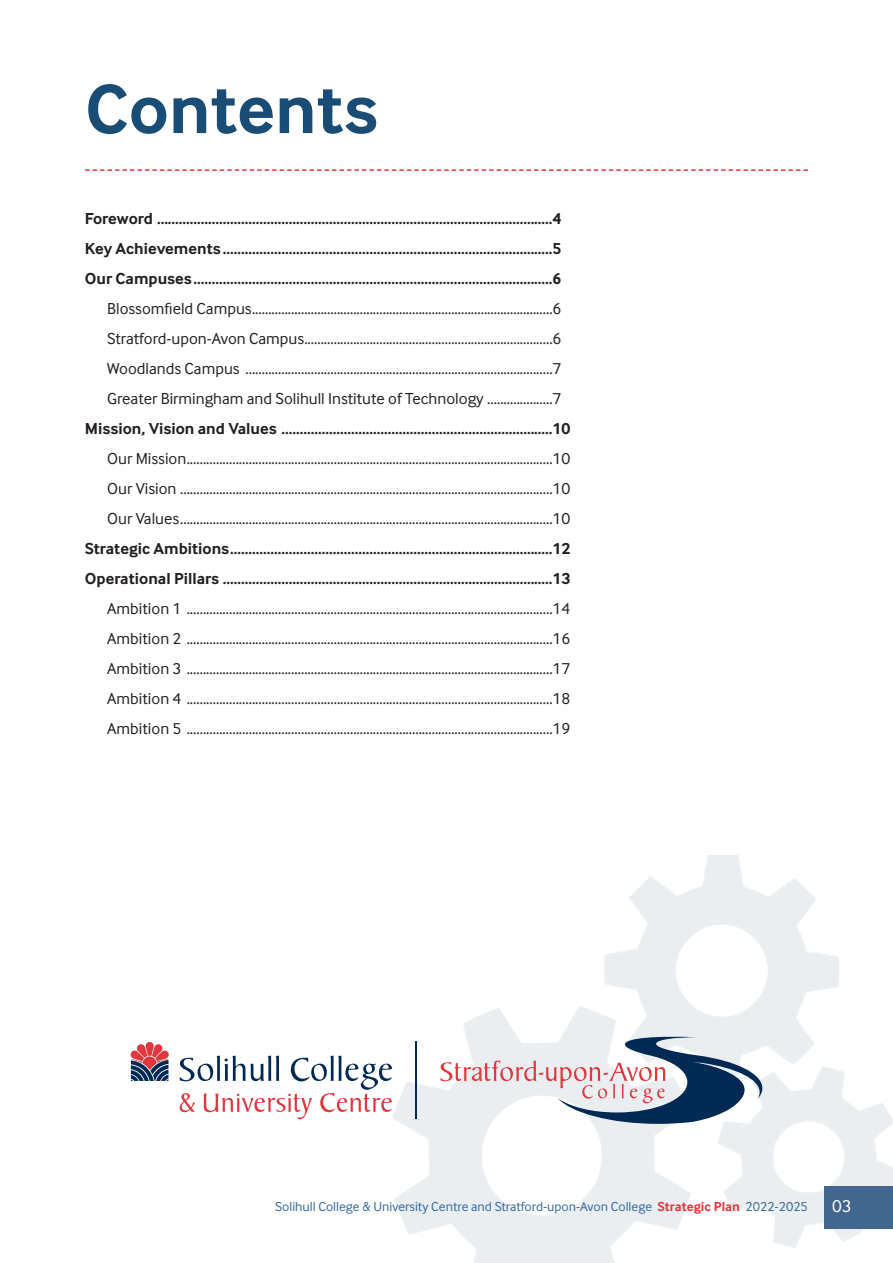
<style>
.page{position:relative;width:893px;height:1263px;background:#fff}
.page>*{position:absolute;margin:0;border:0;box-sizing:border-box;transform-origin:0 0}
.t1{font:700 72px "Inter Face Typo";color:#1a4d76}
.t2{font:18px "Inter Face Typo";color:#fff}
.t3{font:16.5px/30px "Inter Face Typo";color:#231f20;text-align:justify}
.t4{font:700 16.5px/30px "Inter Face Typo";color:#231f20;text-align:justify}
.t5{font:13.5px "Inter Face Typo";color:#31689f}
.s1{font-weight:700;color:#e1373d}
</style>
<div class="page">
<img style="left:393px;top:856px;width:500px;height:407px">
<div style="left:825px;top:1186px;width:68px;height:43px;background:#42668d"></div>
<svg style="left:85px;top:169px;width:723px;height:2px"></svg>
<svg style="left:131px;top:1042px;width:38px;height:39px"></svg>
<svg style="left:180px;top:1055px;width:212px;height:64px"></svg>
<svg style="left:441px;top:1037px;width:321px;height:87px"></svg>
<hr style="left:415px;top:1042px;width:2px;height:77px;background:#002954">
<h1 class="t1" style="left:85px;top:79px;width:295px">Contents</h1>
<p class="t4" style="left:85px;top:204px;width:478px">Foreword ............................................................................................................4<br>Key Achievements ..........................................................................................5<br>Our Campuses..................................................................................................6</p>
<p class="t3" style="left:107px;top:294px;width:456px">Blossomfield Campus............................................................................................6<br>Stratford-upon-Avon Campus............................................................................6<br>Woodlands Campus ..............................................................................................7<br>Greater Birmingham and Solihull Institute of Technology ....................7</p>
<p class="t4" style="left:85px;top:414px;width:487px">Mission, Vision and Values ..........................................................................10</p>
<p class="t3" style="left:107px;top:444px;width:465px">Our Mission................................................................................................................10<br>Our Vision ..................................................................................................................10<br>Our Values..................................................................................................................10</p>
<p class="t4" style="left:85px;top:534px;width:487px">Strategic Ambitions........................................................................................12<br>Operational Pillars ..........................................................................................13</p>
<p class="t3" style="left:107px;top:594px;width:465px">Ambition 1 ................................................................................................................14<br>Ambition 2 ................................................................................................................16<br>Ambition 3 ................................................................................................................17<br>Ambition 4 ................................................................................................................18<br>Ambition 5 ................................................................................................................19</p>
<p class="t5" style="left:275px;top:1201px;width:534px">Solihull College &amp; University Centre and Stratford-upon-Avon College <span class="s1">Strategic Plan</span> 2022-2025</p>
<p class="t2" style="left:832px;top:1198px;width:21px">03</p>
</div>
